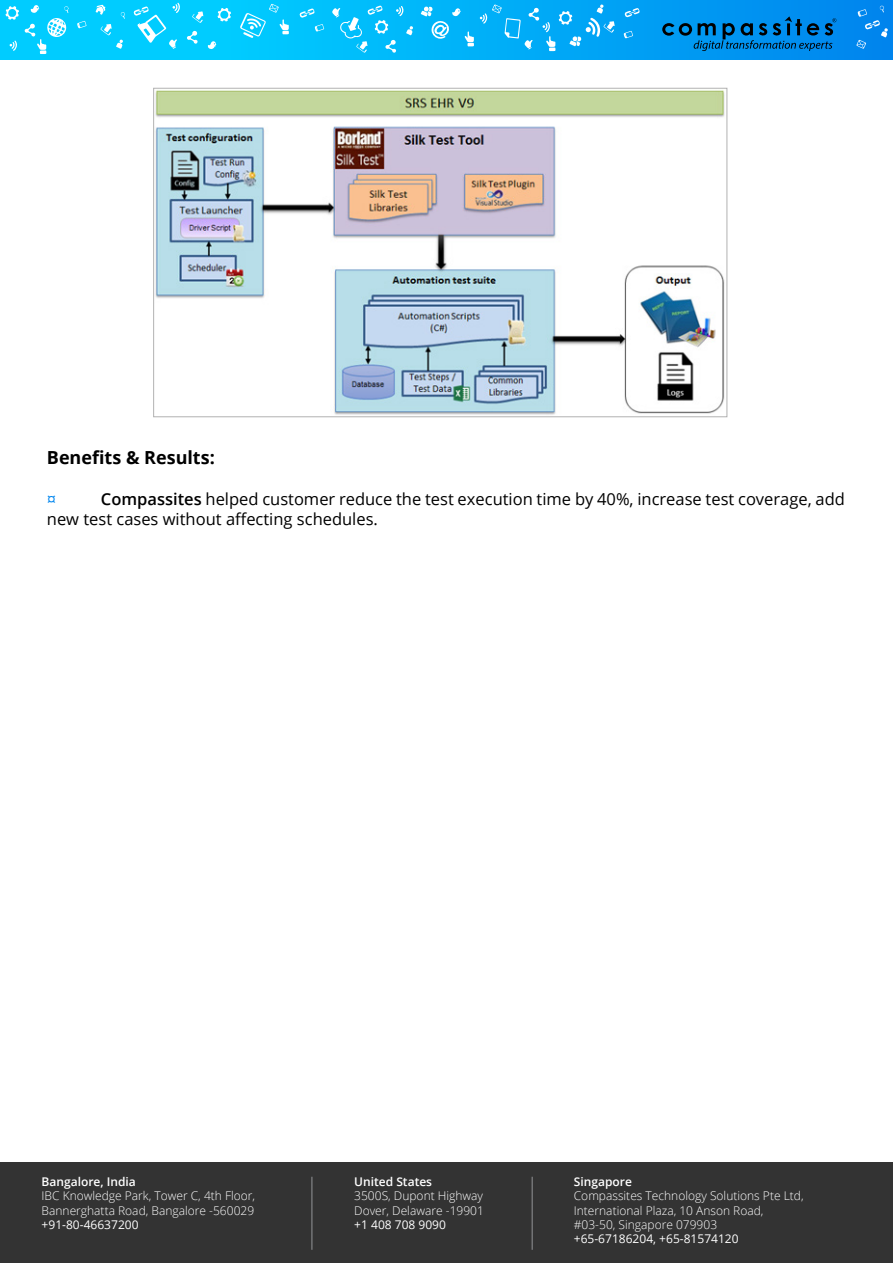
<style>
.page{position:relative;width:893px;height:1263px;background:#fff}
.page>*{position:absolute;margin:0;border:0;box-sizing:border-box;transform-origin:0 0}
.t1{font:700 18px "Open Sans";color:#000}
.t2{font:16.5px/19.8px "Open Sans";color:#000}
.t3{font:16.5px "Open Sans";color:#0086ee}
.t4{font:300 12px/14.4px "Open Sans";color:#fff}
.t5{font:12px "Open Sans";color:#fff}
.t6{font:600 12px "Open Sans";color:#fff}
.s1{font-weight:600}
</style>
<div class="page">
<div style="left:0;top:1163px;width:893px;height:100px;background:#333"></div>
<hr style="left:312px;top:1177px;width:1px;height:73px;background:#929497">
<hr style="left:532px;top:1177px;width:1px;height:73px;background:#929497">
<div style="left:0;top:0;width:893px;height:59px;background:linear-gradient(to right,#00daff,#08e)"></div>
<svg style="left:856px;top:5px;width:32px;height:44px"></svg>
<svg style="left:624px;top:31px;width:9px;height:7px"></svg>
<svg style="left:625px;top:8px;width:15px;height:9px"></svg>
<svg style="left:315px;top:24px;width:9px;height:8px"></svg>
<svg style="left:421px;top:7px;width:53px;height:39px;background:#27bff9"></svg>
<svg style="left:480px;top:4px;width:135px;height:47px;background:#1ab1f7"></svg>
<svg style="left:332px;top:6px;width:81px;height:47px;background:#1ec3fb"></svg>
<svg style="left:6px;top:6px;width:13px;height:14px"></svg>
<svg style="left:25px;top:5px;width:44px;height:49px;background:#2bd4ff"></svg>
<svg style="left:192px;top:11px;width:11px;height:12px"></svg>
<svg style="left:10px;top:41px;width:7px;height:10px"></svg>
<svg style="left:299px;top:8px;width:16px;height:10px"></svg>
<svg style="left:187px;top:31px;width:11px;height:13px"></svg>
<svg style="left:218px;top:8px;width:13px;height:14px"></svg>
<svg style="left:208px;top:41px;width:9px;height:9px"></svg>
<svg style="left:77px;top:21px;width:10px;height:7px"></svg>
<svg style="left:96px;top:5px;width:29px;height:44px"></svg>
<svg style="left:134px;top:3px;width:46px;height:46px;background:#29d4ff"></svg>
<svg style="left:240px;top:4px;width:49px;height:34px;background:#28d0fe"></svg>
<svg style="left:662px;top:16px;width:174px;height:35px;background:#0075c1"></svg>
<img style="left:155px;top:90px;width:570px;height:325px">
<h1 class="t1" style="left:47px;top:444px;width:169px">Benefits &amp; Results:</h1>
<h2 class="t3" style="left:47px;top:488px;width:11px">¤</h2>
<h2 class="t2" style="left:47px;top:489px;width:799px;text-indent:54px"><span class="s1">Compassites</span> helped customer reduce the test execution time by 40%, increase test coverage, add new test cases without affecting schedules.</h2>
<p class="t6" style="left:42px;top:1173px;width:96px">Bangalore, India</p>
<p class="t4" style="left:42px;top:1188px;width:215px">IBC Knowledge Park, Tower C, 4th Floor,<br>Bannerghatta Road, Bangalore -560029</p>
<p class="t5" style="left:42px;top:1216px;width:98px">+91-80-46637200</p>
<p class="t6" style="left:354px;top:1173px;width:79px">United States</p>
<p class="t4" style="left:354px;top:1188px;width:131px">3500S, Dupont Highway<br>Dover, Delaware -19901</p>
<p class="t5" style="left:354px;top:1216px;width:93px">+1 408 708 9090</p>
<p class="t6" style="left:574px;top:1173px;width:60px">Singapore</p>
<p class="t4" style="left:574px;top:1188px;width:231px">Compassites Technology Solutions Pte Ltd,<br>International Plaza, 10 Anson Road, #03-50, Singapore 079903</p>
<p class="t5" style="left:574px;top:1231px;width:166px">+65-67186204, +65-81574120</p>
</div>
